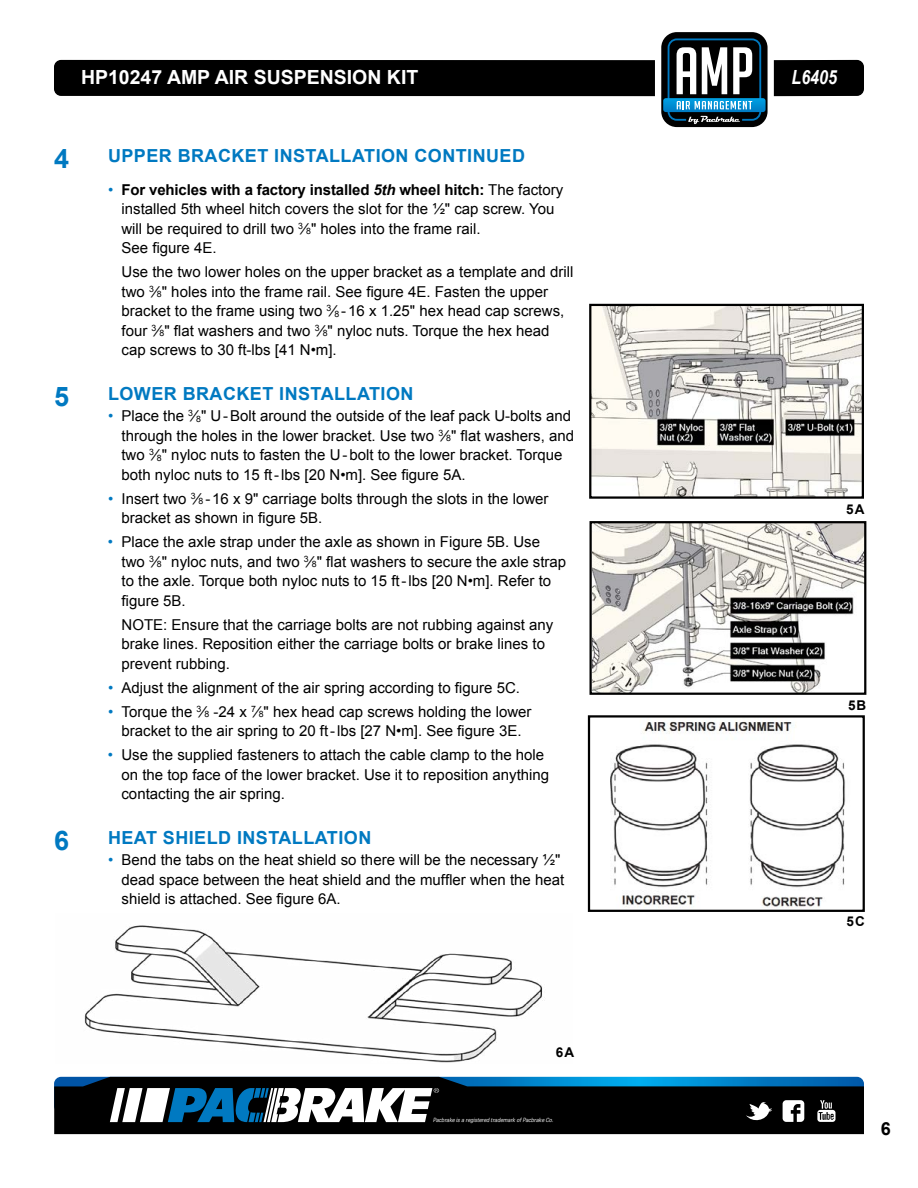
<style>
.page{position:relative;width:918px;height:1188px;background:#fff}
.page>*{position:absolute;margin:0;border:0;box-sizing:border-box;transform-origin:0 0}
.t1{font:700 27px "Arial";color:#0079c1}
.t2{font:700 19.5px "Arial";color:#fff}
.t3{font:italic 700 19.5px "Arial Narrow";color:#fff}
.t4{font:700 18px "Arial";letter-spacing:.025em;color:#0079c1}
.t5{font:700 18px "Arial";color:#000}
.t6{font:15px/19.5px "Arial";color:#000}
.t7{font:700 13.5px "Arial";letter-spacing:.075em;color:#000}
.t8{font:italic 300 6px "Brown";letter-spacing:-.025em;color:#fff}
.s1{color:#0079c1}
.s2{font-weight:700}
.s3{font-weight:700;font-style:italic}
.s4{font-size:8.7px}
</style>
<div class="page">
<div style="left:661px;top:32px;width:107px;height:95px;background:#000;border-radius:16px"></div>
<div style="left:54px;top:60px;width:601px;height:36px;background:#000"></div>
<div style="left:774px;top:60px;width:90px;height:36px;background:#000"></div>
<svg style="left:663px;top:38px;width:103px;height:86px"></svg>
<div style="left:54px;top:1124px;width:810px;height:10px;background:#000"></div>
<svg style="left:54px;top:1077px;width:810px;height:47px"></svg>
<img style="left:592px;top:307px;width:269px;height:189px">
<div style="left:589px;top:304px;width:275px;height:195px;border:2px solid #000"></div>
<img style="left:593px;top:524px;width:270px;height:168px">
<div style="left:590px;top:521px;width:276px;height:174px;border:2px solid #000"></div>
<img style="left:84px;top:925px;width:461px;height:138px">
<img style="left:610px;top:721px;width:236px;height:187px">
<div style="left:588px;top:715px;width:277px;height:197px;border:2px solid #000"></div>
<h2 class="t2" style="left:81px;top:65px;width:339px">HP10247 AMP AIR SUSPENSION KIT</h2>
<h2 class="t3" style="left:792px;top:63px;width:47px">L6405</h2>
<h1 class="t1" style="left:54px;top:140px;width:17px">4</h1>
<p class="t4" style="left:108px;top:144px;width:419px">UPPER BRACKET INSTALLATION CONTINUED</p>
<p class="t6" style="left:122px;top:180px;width:443px;text-indent:-14px"><span class="s1">•</span> <span class="s2">For vehicles with a factory installed</span> <span class="s3">5th</span> <span class="s2">wheel hitch:</span> The factory installed 5th wheel hitch covers the slot for the ½" cap screw. You will be required to drill two <sup>3</sup>⁄<span class="s4">8</span>" holes into the frame rail.<br>See figure 4E.</p>
<p class="t6" style="left:122px;top:262px;width:453px">Use the two lower holes on the upper bracket as a template and drill two <sup>3</sup>⁄<span class="s4">8</span>" holes into the frame rail. See figure 4E. Fasten the upper bracket to the frame using two <sup>3</sup>⁄<span class="s4">8</span> -16 x 1.25" hex head cap screws, four <sup>3</sup>⁄<span class="s4">8</span>" flat washers and two <sup>3</sup>⁄<span class="s4">8</span>" nyloc nuts. Torque the hex head cap screws to 30 ft-lbs [41 N•m].</p>
<h1 class="t1" style="left:54px;top:379px;width:17px">5</h1>
<p class="t4" style="left:108px;top:382px;width:307px">LOWER BRACKET INSTALLATION</p>
<p class="t6" style="left:121px;top:406px;width:454px;text-indent:-13px"><span class="s1">•</span> Place the <sup>3</sup>⁄<span class="s4">8</span>" U-Bolt around the outside of the leaf pack U-bolts and through the holes in the lower bracket. Use two <sup>3</sup>⁄<span class="s4">8</span>" flat washers, and two <sup>3</sup>⁄<span class="s4">8</span>" nyloc nuts to fasten the U-bolt to the lower bracket. Torque both nyloc nuts to 15 ft-lbs [20 N•m]. See figure 5A.</p>
<p class="t6" style="left:121px;top:489px;width:429px;text-indent:-13px"><span class="s1">•</span> Insert two <sup>3</sup>⁄<span class="s4">8</span> -16 x 9" carriage bolts through the slots in the lower bracket as shown in figure 5B.</p>
<p class="t6" style="left:121px;top:532px;width:446px;text-indent:-14px"><span class="s1">•</span> Place the axle strap under the axle as shown in Figure 5B. Use two <sup>3</sup>⁄<span class="s4">8</span>" nyloc nuts, and two <sup>3</sup>⁄<span class="s4">8</span>" flat washers to secure the axle strap to the axle. Torque both nyloc nuts to 15 ft-lbs [20 N•m]. Refer to figure 5B.</p>
<p class="t6" style="left:122px;top:615px;width:433px">NOTE: Ensure that the carriage bolts are not rubbing against any brake lines. Reposition either the carriage bolts or brake lines to prevent rubbing.</p>
<p class="t6" style="left:108px;top:678px;width:414px"><span class="s1">•</span> Adjust the alignment of the air spring according to figure 5C.</p>
<p class="t6" style="left:108px;top:702px;width:425px;text-align:center"><span class="s1">•</span> Torque the <sup>3</sup>⁄<span class="s4">8</span> -24 x <sup>7</sup>⁄<span class="s4">8</span>" hex head cap screws holding the lower bracket to the air spring to 20 ft-lbs [27 N•m]. See figure 3E.</p>
<p class="t6" style="left:121px;top:745px;width:429px;text-indent:-13px"><span class="s1">•</span> Use the supplied fasteners to attach the cable clamp to the hole on the top face of the lower bracket. Use it to reposition anything contacting the air spring.</p>
<h1 class="t1" style="left:54px;top:823px;width:17px">6</h1>
<p class="t4" style="left:108px;top:826px;width:265px">HEAT SHIELD INSTALLATION</p>
<p class="t6" style="left:122px;top:850px;width:444px;text-indent:-14px"><span class="s1">•</span> Bend the tabs on the heat shield so there will be the necessary ½" dead space between the heat shield and the muffler when the heat shield is attached. See figure 6A.</p>
<p class="t7" style="left:846px;top:500px;width:20px">5A</p>
<p class="t7" style="left:848px;top:696px;width:20px">5B</p>
<p class="t7" style="left:847px;top:912px;width:20px">5C</p>
<p class="t7" style="left:556px;top:1043px;width:20px">6A</p>
<p class="t8" style="left:433px;top:1117px;width:122px">Pacbrake is a registered trademark of Pacbrake Co.</p>
<p class="t5" style="left:881px;top:1117px;width:12px">6</p>
</div>
